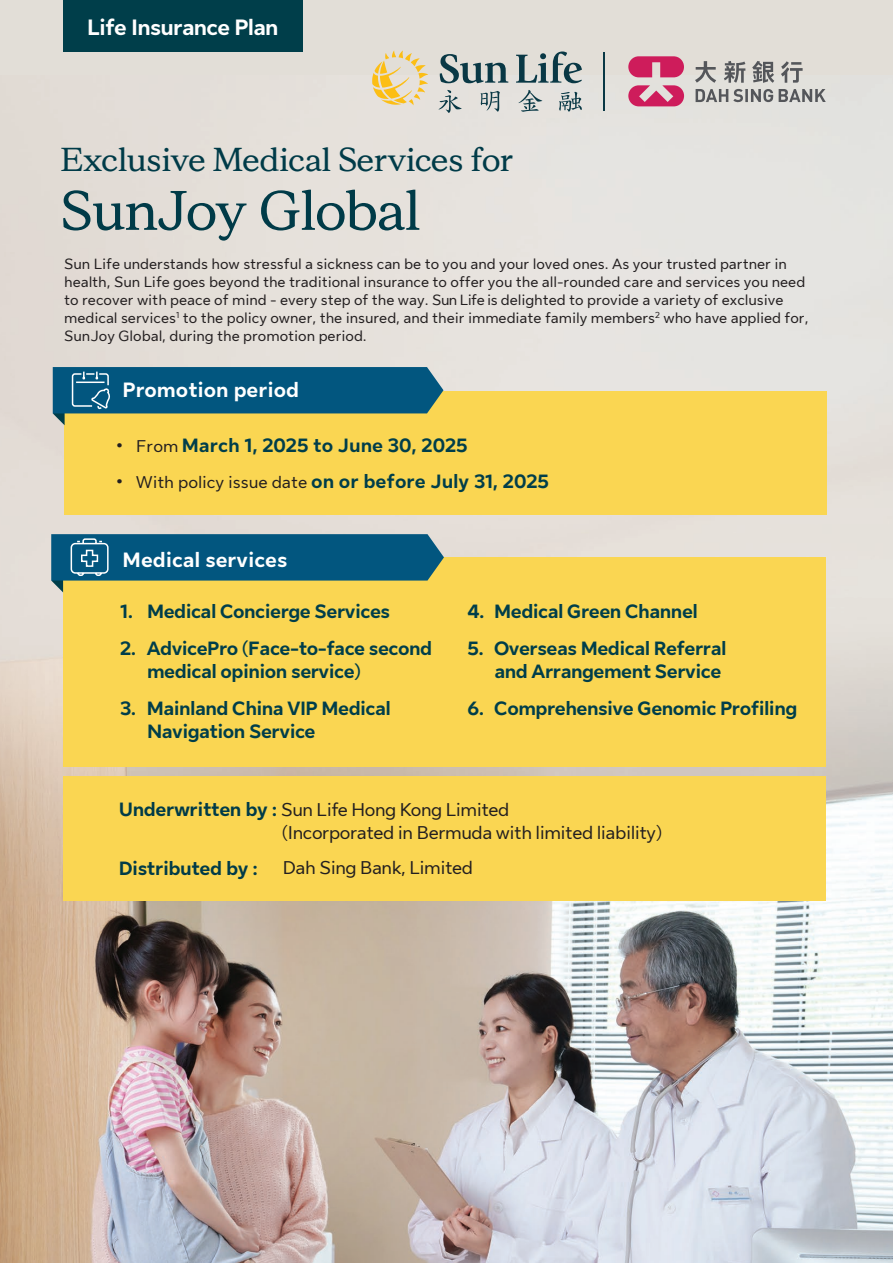
<style>
.page{position:relative;width:893px;height:1263px;background:#e2ded7}
.page>*{position:absolute;margin:0;border:0;box-sizing:border-box;transform-origin:0 0}
.t1{font:700 55.5px "Sun Life New Display";color:#003b48}
.t2{font:700 33px "Sun Life New Display";color:#003b48}
.t3{font:700 22.5px "Sun Life New Text";letter-spacing:-.03em;color:#fff}
.t4{font:700 21px "Sun Life New Text";color:#fff}
.t5{font:700 19.5px/22.5px "Sun Life New Text";letter-spacing:-.025em;color:#003e4a}
.t6{font:700 19.5px "Sun Life New Text";color:#003e4a}
.t7{font:700 19.5px "Sun Life New Text";letter-spacing:-.02em;color:#003b48}
.t8{font:18.75px/22.8px "Sun Life New Text";letter-spacing:-.02em;color:#231f20}
.t9{font:15px/18px "Sun Life New Text";color:#231f20}
.s1{font-size:21px;color:#231f20}
.s2{font-weight:400;font-size:17.25px;color:#231f20}
.s3{font-weight:700;font-size:19.5px;color:#003b48}
</style>
<div class="page">
<img style="left:0;top:76px;width:893px;height:1187px">
<div style="left:63px;top:557px;width:763px;height:210px;background:#fad652"></div>
<div style="left:63px;top:776px;width:763px;height:124px;background:#fad652"></div>
<div style="left:65px;top:391px;width:762px;height:124px;background:#fad652"></div>
<svg style="left:53px;top:367px;width:390px;height:58px"></svg>
<svg style="left:51px;top:534px;width:393px;height:58px"></svg>
<div style="left:63px;top:0;width:239px;height:51px;background:#003e4a"></div>
<hr style="left:604px;top:52px;width:1px;height:58px;background:#093845">
<svg style="left:628px;top:56px;width:56px;height:50px"></svg>
<svg style="left:695px;top:61px;width:131px;height:42px"></svg>
<svg style="left:440px;top:54px;width:68px;height:29px"></svg>
<svg style="left:516px;top:51px;width:66px;height:32px"></svg>
<svg style="left:372px;top:51px;width:56px;height:54px"></svg>
<svg style="left:438px;top:90px;width:24px;height:23px"></svg>
<svg style="left:481px;top:91px;width:19px;height:21px"></svg>
<svg style="left:518px;top:90px;width:24px;height:22px"></svg>
<svg style="left:559px;top:92px;width:23px;height:20px"></svg>
<h3 class="t3" style="left:87px;top:12px;width:193px">Life Insurance Plan</h3>
<h2 class="t2" style="left:61px;top:137px;width:453px">Exclusive Medical Services for</h2>
<h1 class="t1" style="left:61px;top:173px;width:361px">SunJoy Global</h1>
<p class="t9" style="left:64px;top:254px;width:746px">Sun Life understands how stressful a sickness can be to you and your loved ones. As your trusted partner in health, Sun Life goes beyond the traditional insurance to offer you the all-rounded care and services you need to recover with peace of mind - every step of the way. Sun Life is delighted to provide a variety of exclusive medical services<sup>1</sup> to the policy owner, the insured, and their immediate family members<sup>2</sup> who have applied for, SunJoy Global, during the promotion period.</p>
<h3 class="t4" style="left:123px;top:375px;width:178px">Promotion period</h3>
<h3 class="t6" style="left:116px;top:431px;width:353px"><span class="s1">•</span> <span class="s2">From</span> March 1, 2025 to June 30, 2025</h3>
<h3 class="t6" style="left:116px;top:467px;width:434px"><span class="s1">•</span> <span class="s2">With policy issue date</span> on or before July 31, 2025</h3>
<h3 class="t4" style="left:123px;top:545px;width:166px">Medical services</h3>
<h3 class="t5" style="left:120px;top:599px;width:272px">1. Medical Concierge Services</h3>
<h3 class="t5" style="left:147px;top:636px;width:287px;text-indent:-27px">2. AdvicePro (Face-to-face second medical opinion service)</h3>
<h3 class="t5" style="left:147px;top:696px;width:245px;text-indent:-27px">3. Mainland China VIP Medical<br>Navigation Service</h3>
<h3 class="t5" style="left:467px;top:599px;width:232px">4. Medical Green Channel</h3>
<h3 class="t5" style="left:467px;top:636px;width:260px;text-align:right">5. Overseas Medical Referral and Arrangement Service</h3>
<h3 class="t5" style="left:467px;top:696px;width:331px">6. Comprehensive Genomic Profiling</h3>
<p class="t8" style="left:282px;top:797px;width:382px;text-indent:-163px"><span class="s3">Underwritten by :</span> Sun Life Hong Kong Limited<br>(Incorporated in Bermuda with limited liability)</p>
<h3 class="t7" style="left:119px;top:854px;width:141px">Distributed by :</h3>
<p class="t8" style="left:283px;top:855px;width:192px">Dah Sing Bank, Limited</p>
</div>
